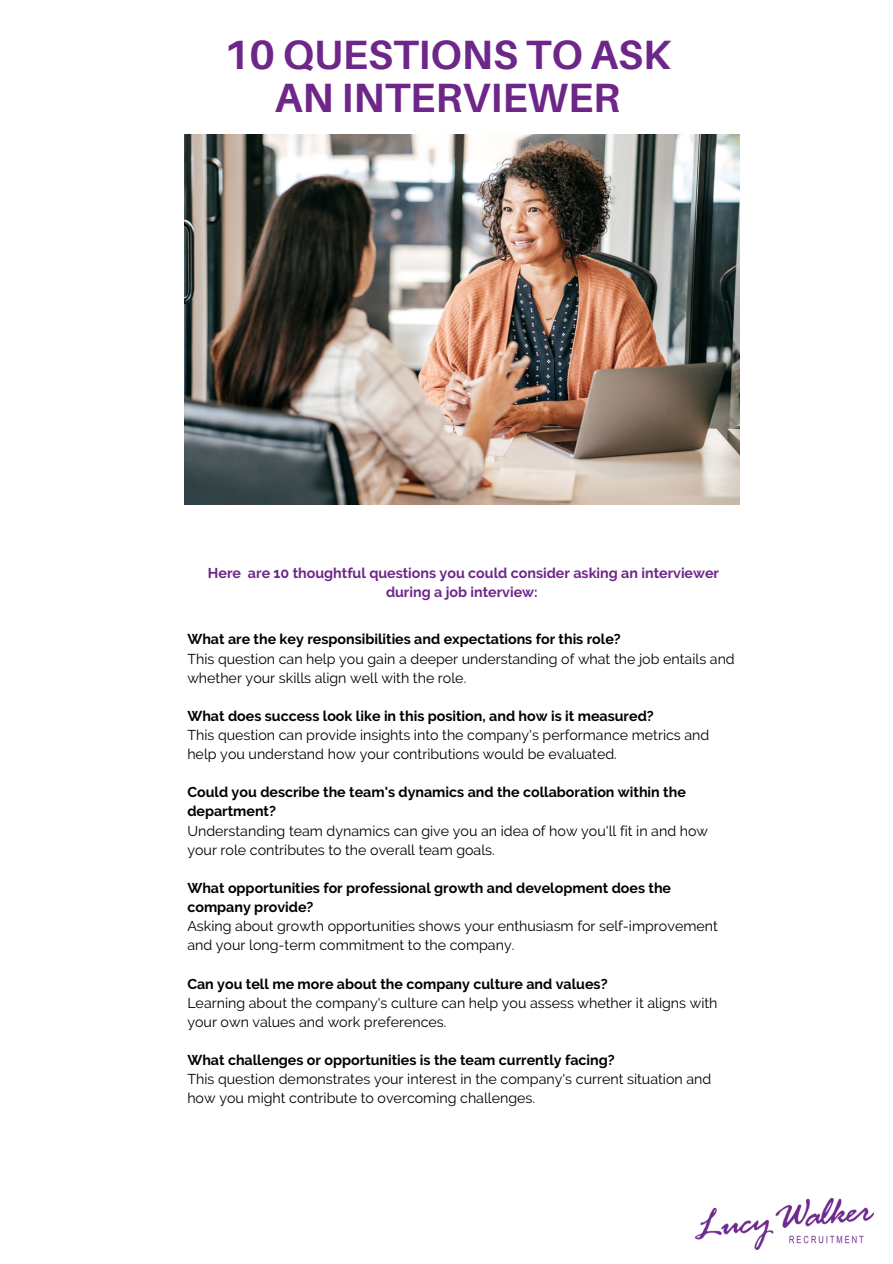
<style>
.page{position:relative;width:893px;height:1264px;background:#fff}
.page>*{position:absolute;margin:0;border:0;box-sizing:border-box;transform-origin:0 0}
.t1{font:700 40.95px "Aileron";color:#6e2689}
.t2{font:14.25px/19px "Raleway";color:#000}
.t3{font:700 14.25px/19px "Raleway";color:#000}
.t4{font:700 14.25px/19px "Raleway";color:#6e2689;text-align:center}
</style>
<div class="page">
<img style="left:695px;top:1198px;width:178px;height:51px">
<img style="left:184px;top:135px;width:555px;height:370px">
<p class="t1" style="left:224px;top:29px;width:449px">10 QUESTIONS TO ASK</p>
<p class="t1" style="left:275px;top:72px;width:346px">AN INTERVIEWER</p>
<p class="t4" style="left:208px;top:563px;width:512px">Here are 10 thoughtful questions you could consider asking an interviewer during a job interview:</p>
<p class="t3" style="left:187px;top:630px;width:435px">What are the key responsibilities and expectations for this role?</p>
<p class="t2" style="left:187px;top:649px;width:549px">This question can help you gain a deeper understanding of what the job entails and whether your skills align well with the role.</p>
<p class="t3" style="left:187px;top:706px;width:468px">What does success look like in this position, and how is it measured?</p>
<p class="t2" style="left:187px;top:725px;width:523px">This question can provide insights into the company's performance metrics and help you understand how your contributions would be evaluated.</p>
<p class="t3" style="left:187px;top:782px;width:500px">Could you describe the team's dynamics and the collaboration within the department?</p>
<p class="t2" style="left:187px;top:821px;width:522px">Understanding team dynamics can give you an idea of how you'll fit in and how your role contributes to the overall team goals.</p>
<p class="t3" style="left:187px;top:878px;width:485px">What opportunities for professional growth and development does the company provide?</p>
<p class="t2" style="left:187px;top:916px;width:532px">Asking about growth opportunities shows your enthusiasm for self-improvement and your long-term commitment to the company.</p>
<p class="t3" style="left:187px;top:973px;width:422px">Can you tell me more about the company culture and values?</p>
<p class="t2" style="left:187px;top:993px;width:531px">Learning about the company's culture can help you assess whether it aligns with your own values and work preferences.</p>
<p class="t3" style="left:187px;top:1050px;width:429px">What challenges or opportunities is the team currently facing?</p>
<p class="t2" style="left:187px;top:1069px;width:525px">This question demonstrates your interest in the company's current situation and how you might contribute to overcoming challenges.</p>
</div>
